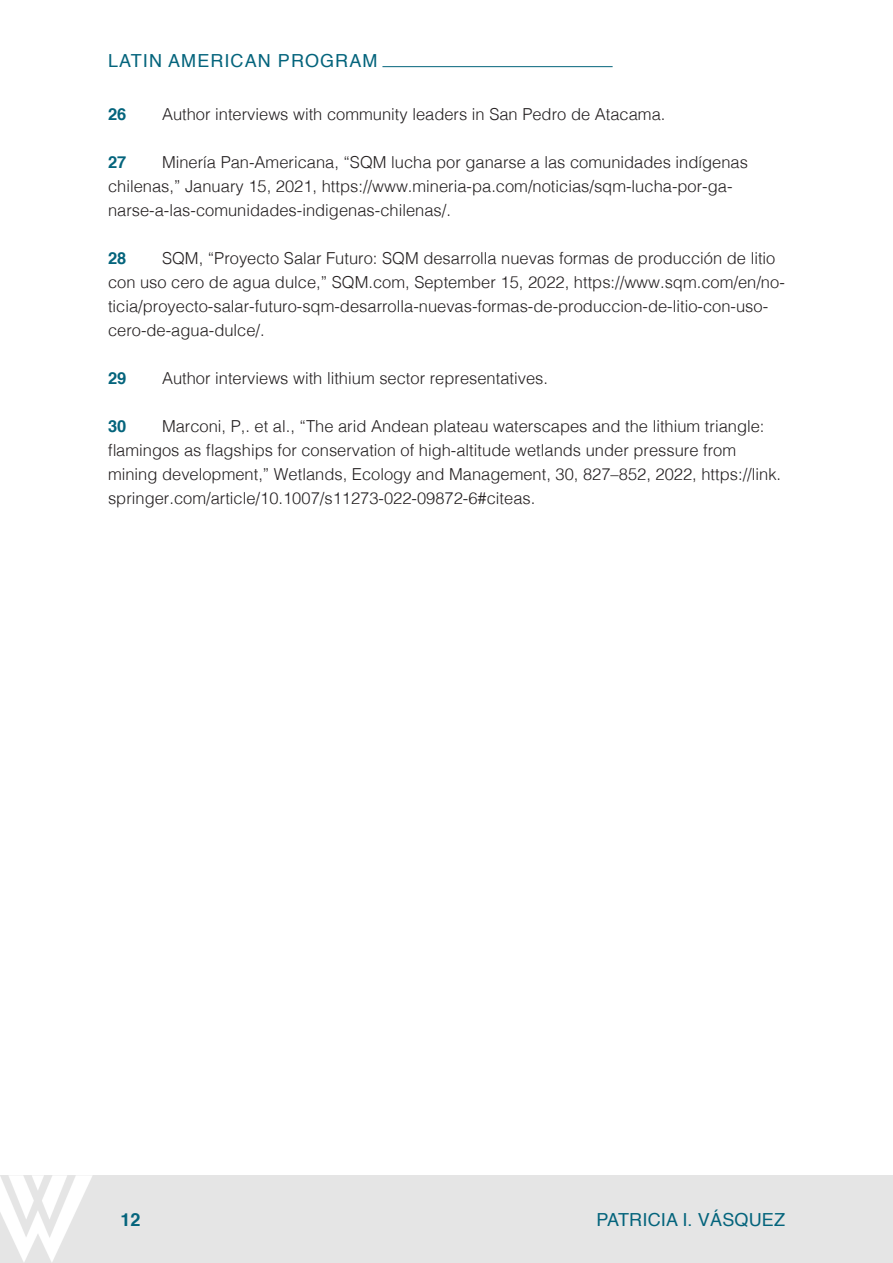
<style>
.page{position:relative;width:893px;height:1263px;background:#fff}
.page>*{position:absolute;margin:0;border:0;box-sizing:border-box;transform-origin:0 0}
.t1{font:18px "Helvetica";letter-spacing:.06em;color:#04647c}
.t2{font:18px "Helvetica";letter-spacing:.01em;color:#04647c}
.t3{font:700 18px "Helvetica";color:#04647c}
.t4{font:300 16.5px/24px "Helvetica";color:#231f20}
.t5{font:700 16.5px "Helvetica";color:#04647c}
</style>
<div class="page">
<div style="left:0;top:1176px;width:893px;height:87px;background:#e5e5e5"></div>
<img style="left:0;top:1176px;width:92px;height:86px">
<hr style="left:382px;top:66px;width:231px;height:1px;background:#04647c">
<p class="t1" style="left:108px;top:47px;width:271px">LATIN AMERICAN PROGRAM</p>
<p class="t5" style="left:108px;top:101px;width:20px">26</p>
<p class="t4" style="left:162px;top:101px;width:505px">Author interviews with community leaders in San Pedro de Atacama.</p>
<p class="t5" style="left:108px;top:149px;width:20px">27</p>
<p class="t4" style="left:108px;top:149px;width:641px;text-indent:54px">Minería Pan-Americana, “SQM lucha por ganarse a las comunidades indígenas chilenas,” January 15, 2021, https://www.mineria-pa.com/noticias/sqm-lucha-por-ga&shy;narse-a-las-comunidades-indigenas-chilenas/.</p>
<p class="t5" style="left:108px;top:245px;width:20px">28</p>
<p class="t4" style="left:108px;top:245px;width:678px;text-indent:54px">SQM, “Proyecto Salar Futuro: SQM desarrolla nuevas formas de producción de litio con uso cero de agua dulce,” SQM.com, September 15, 2022, https://www.sqm.com/en/no&shy;ticia/proyecto-salar-futuro-sqm-desarrolla-nuevas-formas-de-produccion-de-litio-con-uso&shy;cero-de-agua-dulce/.</p>
<p class="t5" style="left:108px;top:365px;width:20px">29</p>
<p class="t4" style="left:162px;top:365px;width:388px">Author interviews with lithium sector representatives.</p>
<p class="t5" style="left:108px;top:413px;width:20px">30</p>
<p class="t4" style="left:108px;top:413px;width:675px;text-indent:54px">Marconi, P,. et al., “The arid Andean plateau waterscapes and the lithium triangle: flamingos as flagships for conservation of high‑altitude wetlands under pressure from mining development,” Wetlands, Ecology and Management, 30, 827–852, 2022, https://link. springer.com/article/10.1007/s11273-022-09872-6#citeas.</p>
<p class="t3" style="left:120px;top:1205px;width:22px">12</p>
<p class="t2" style="left:596px;top:1206px;width:190px">PATRICIA I. VÁSQUEZ</p>
</div>
